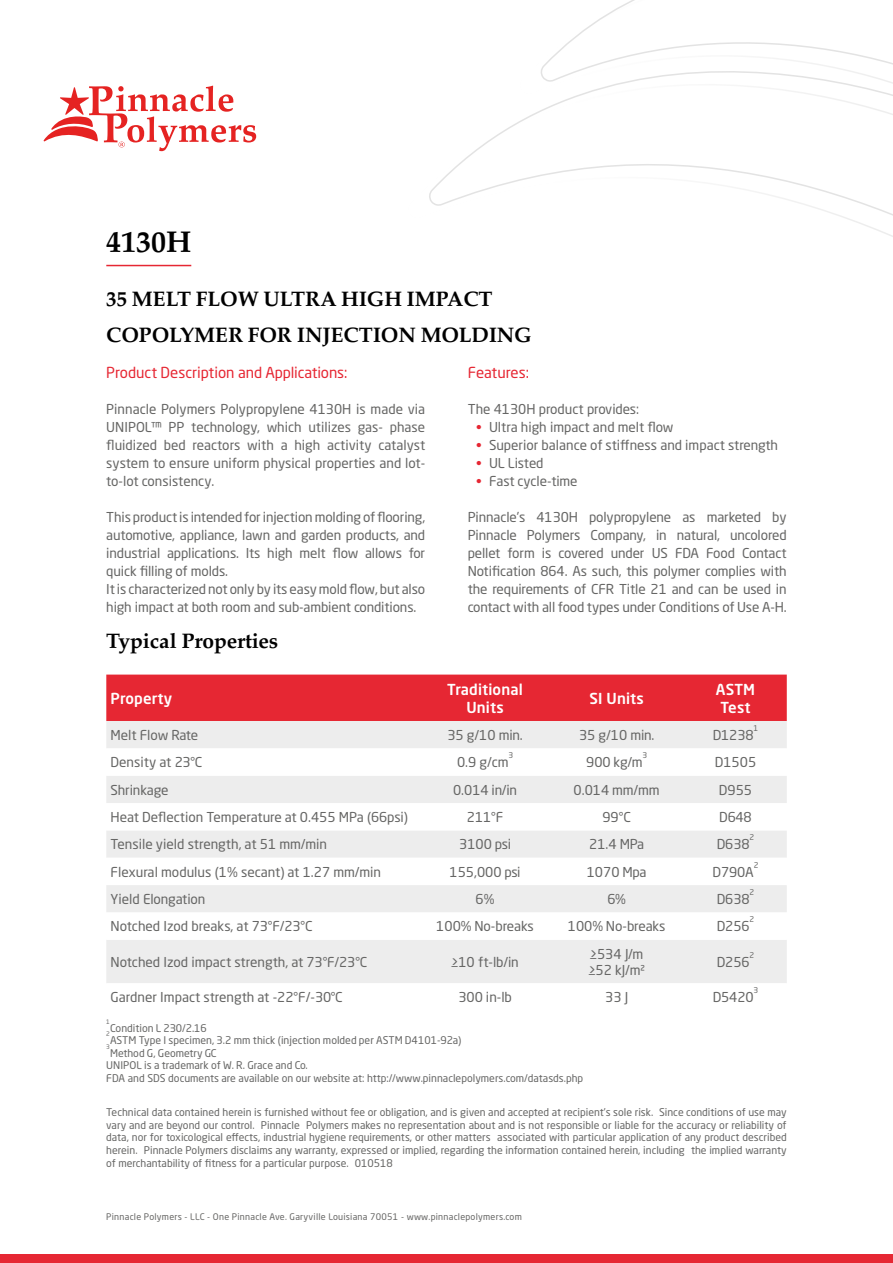
<style>
.page{position:relative;width:893px;height:1263px;background:#fff}
.page>*{position:absolute;margin:0;border:0;box-sizing:border-box;transform-origin:0 0}
.t1{font:700 30px "Palatino";color:#000}
.t2{font:700 21px/36px "Palatino";color:#000}
.t3{font:15px "Neo Sans Pro";color:#e62733}
.t4{font:500 15px/18px "Neo Sans Pro";letter-spacing:.01em;color:#fff;text-align:center}
.t5{font:13.5px/18px "Neo Sans Pro";letter-spacing:-.01em;color:#666665;text-align:justify}
.t6{font:10.5px/12.6px "Neo Sans Pro";color:#666665;text-align:justify}
.t7{font:9px "Neo Sans Pro";letter-spacing:.025em;color:#666665}
.t8{font:7.8px "Neo Sans Pro";color:#666665}
.t9{font:6.15px "Neo Sans Pro";color:#666665}
.s1{color:#e62733}
</style>
<div class="page">
<svg style="left:44px;top:86px;width:212px;height:65px"></svg>
<svg style="left:429px;top:0;width:464px;height:237px"></svg>
<div style="left:0;top:1254px;width:893px;height:9px;background:#e62733"></div>
<hr style="left:106px;top:265px;width:85px;height:1px;background:#e62733">
<div style="left:106px;top:675px;width:681px;height:46px;background:#e62733"></div>
<div style="left:106px;top:721px;width:681px;height:27px;background:#ededed"></div>
<svg style="left:106px;top:776px;width:681px;height:207px;fill:#ededed"></svg>
<h1 class="t1" style="left:106px;top:216px;width:86px">4130H</h1>
<h2 class="t2" style="left:106px;top:280px;width:427px">35 MELT FLOW ULTRA HIGH IMPACT<br>COPOLYMER FOR INJECTION MOLDING</h2>
<p class="t3" style="left:106px;top:363px;width:243px">Product Description and Applications:</p>
<p class="t5" style="left:106px;top:400px;width:320px">Pinnacle Polymers Polypropylene 4130H is made via UNIPOL™ PP technology, which utilizes gas- phase fluidized bed reactors with a high activity catalyst system to ensure uniform physical properties and lot&shy;to-lot consistency.</p>
<p class="t5" style="left:106px;top:508px;width:320px;text-align:left">This product is intended for injection molding of flooring, automotive, appliance, lawn and garden products, and industrial applications. Its high melt flow allows for quick filling of molds.<br>It is characterized not only by its easy mold flow, but also high impact at both room and sub-ambient conditions.</p>
<p class="t3" style="left:468px;top:363px;width:63px">Features:</p>
<p class="t5" style="left:468px;top:400px;width:173px">The 4130H product provides:</p>
<p class="t5" style="left:476px;top:418px;width:199px"><span class="s1">•</span> Ultra high impact and melt flow</p>
<p class="t5" style="left:476px;top:436px;width:303px"><span class="s1">•</span> Superior balance of stiffness and impact strength</p>
<p class="t5" style="left:476px;top:454px;width:69px"><span class="s1">•</span> UL Listed</p>
<p class="t5" style="left:476px;top:472px;width:103px"><span class="s1">•</span> Fast cycle-time</p>
<p class="t5" style="left:468px;top:508px;width:320px">Pinnacle’s 4130H polypropylene as marketed by Pinnacle Polymers Company, in natural, uncolored pellet form is covered under US FDA Food Contact Notification 864. As such, this polymer complies with the requirements of CFR Title 21 and can be used in contact with all food types under Conditions of Use A-H.</p>
<h2 class="t2" style="left:106px;top:622px;width:173px">Typical Properties</h2>
<p class="t4" style="left:111px;top:689px;width:63px">Property</p>
<p class="t4" style="left:447px;top:680px;width:77px">Traditional<br>Units</p>
<p class="t4" style="left:589px;top:689px;width:56px">SI Units</p>
<p class="t4" style="left:716px;top:680px;width:41px">ASTM<br>Test</p>
<p class="t5" style="left:111px;top:726px;width:89px">Melt Flow Rate</p>
<p class="t5" style="left:447px;top:726px;width:77px">35 g/10 min.</p>
<p class="t5" style="left:579px;top:726px;width:77px">35 g/10 min.</p>
<p class="t5" style="left:713px;top:726px;width:42px">D1238</p>
<p class="t8" style="left:753px;top:723px;width:6px">1</p>
<p class="t8" style="left:508px;top:751px;width:6px">3</p>
<p class="t5" style="left:111px;top:753px;width:93px">Density at 23°C</p>
<p class="t5" style="left:457px;top:753px;width:53px">0.9 g/cm</p>
<p class="t8" style="left:642px;top:751px;width:6px">3</p>
<p class="t5" style="left:586px;top:753px;width:58px">900 kg/m</p>
<p class="t5" style="left:715px;top:753px;width:43px">D1505</p>
<p class="t5" style="left:111px;top:780px;width:59px">Shrinkage</p>
<p class="t5" style="left:453px;top:780px;width:66px">0.014 in/in</p>
<p class="t5" style="left:574px;top:780px;width:88px">0.014 mm/mm</p>
<p class="t5" style="left:719px;top:780px;width:35px">D955</p>
<p class="t5" style="left:111px;top:808px;width:299px">Heat Deflection Temperature at 0.455 MPa (66psi)</p>
<p class="t5" style="left:467px;top:808px;width:38px">211°F</p>
<p class="t5" style="left:602px;top:808px;width:30px">99°C</p>
<p class="t5" style="left:719px;top:808px;width:34px">D648</p>
<p class="t5" style="left:111px;top:835px;width:218px">Tensile yield strength, at 51 mm/min</p>
<p class="t5" style="left:459px;top:835px;width:53px">3100 psi</p>
<p class="t5" style="left:589px;top:835px;width:57px">21.4 MPa</p>
<p class="t5" style="left:717px;top:835px;width:34px">D638</p>
<p class="t8" style="left:749px;top:833px;width:6px">2</p>
<p class="t8" style="left:754px;top:860px;width:6px">2</p>
<p class="t5" style="left:111px;top:862px;width:272px">Flexural modulus (1% secant) at 1.27 mm/min</p>
<p class="t5" style="left:449px;top:862px;width:73px">155,000 psi</p>
<p class="t5" style="left:587px;top:862px;width:61px">1070 Mpa</p>
<p class="t5" style="left:712px;top:862px;width:43px">D790A</p>
<p class="t8" style="left:749px;top:887px;width:6px">2</p>
<p class="t5" style="left:111px;top:890px;width:96px">Yield Elongation</p>
<p class="t5" style="left:476px;top:890px;width:20px">6%</p>
<p class="t5" style="left:607px;top:890px;width:20px">6%</p>
<p class="t5" style="left:717px;top:890px;width:34px">D638</p>
<p class="t8" style="left:749px;top:915px;width:6px">2</p>
<p class="t5" style="left:111px;top:917px;width:203px">Notched Izod breaks, at 73°F/23°C</p>
<p class="t5" style="left:436px;top:917px;width:99px">100% No-breaks</p>
<p class="t5" style="left:568px;top:917px;width:99px">100% No-breaks</p>
<p class="t5" style="left:717px;top:917px;width:34px">D256</p>
<p class="t5" style="left:111px;top:952px;width:258px">Notched Izod impact strength, at 73°F/23°C</p>
<p class="t5" style="left:451px;top:952px;width:69px">≥10 ft-lb/in</p>
<p class="t5" style="left:588px;top:945px;width:58px;line-height:16.2px">≥534 J/m ≥52 kJ/m²</p>
<p class="t5" style="left:717px;top:952px;width:34px">D256</p>
<p class="t8" style="left:749px;top:950px;width:6px">2</p>
<p class="t8" style="left:753px;top:985px;width:6px">3</p>
<p class="t5" style="left:111px;top:988px;width:234px">Gardner Impact strength at -22°F/-30°C</p>
<p class="t5" style="left:458px;top:988px;width:55px">300 in-lb</p>
<p class="t5" style="left:605px;top:988px;width:25px">33 J</p>
<p class="t5" style="left:713px;top:988px;width:42px">D5420</p>
<p class="t9" style="left:106px;top:1017px;width:5px">1</p>
<p class="t6" style="left:110px;top:1021px;width:98px">Condition L 230/2.16</p>
<p class="t9" style="left:106px;top:1030px;width:5px">2</p>
<p class="t6" style="left:110px;top:1034px;width:353px">ASTM Type I specimen, 3.2 mm thick (injection molded per ASTM D4101-92a)</p>
<p class="t9" style="left:106px;top:1043px;width:5px">3</p>
<p class="t6" style="left:106px;top:1046px;width:478px;text-align:left;text-indent:4px">Method G, Geometry GC<br>UNIPOL is a trademark of W. R. Grace and Co.<br>FDA and SDS documents are available on our website at: http://www.pinnaclepolymers.com/datasds.php</p>
<p class="t6" style="left:106px;top:1106px;width:682px">Technical data contained herein is furnished without fee or obligation, and is given and accepted at recipient’s sole risk. Since conditions of use may vary and are beyond our control. Pinnacle Polymers makes no representation about and is not responsible or liable for the accuracy or reliability of data, nor for toxicological effects, industrial hygiene requirements, or other matters associated with particular application of any product described herein. Pinnacle Polymers disclaims any warranty, expressed or implied, regarding the information contained herein, including the implied warranty of merchantability of fitness for a particular purpose. 010518</p>
<p class="t7" style="left:106px;top:1211px;width:417px">Pinnacle Polymers - LLC - One Pinnacle Ave. Garyville Louisiana 70051 - www.pinnaclepolymers.com</p>
</div>
